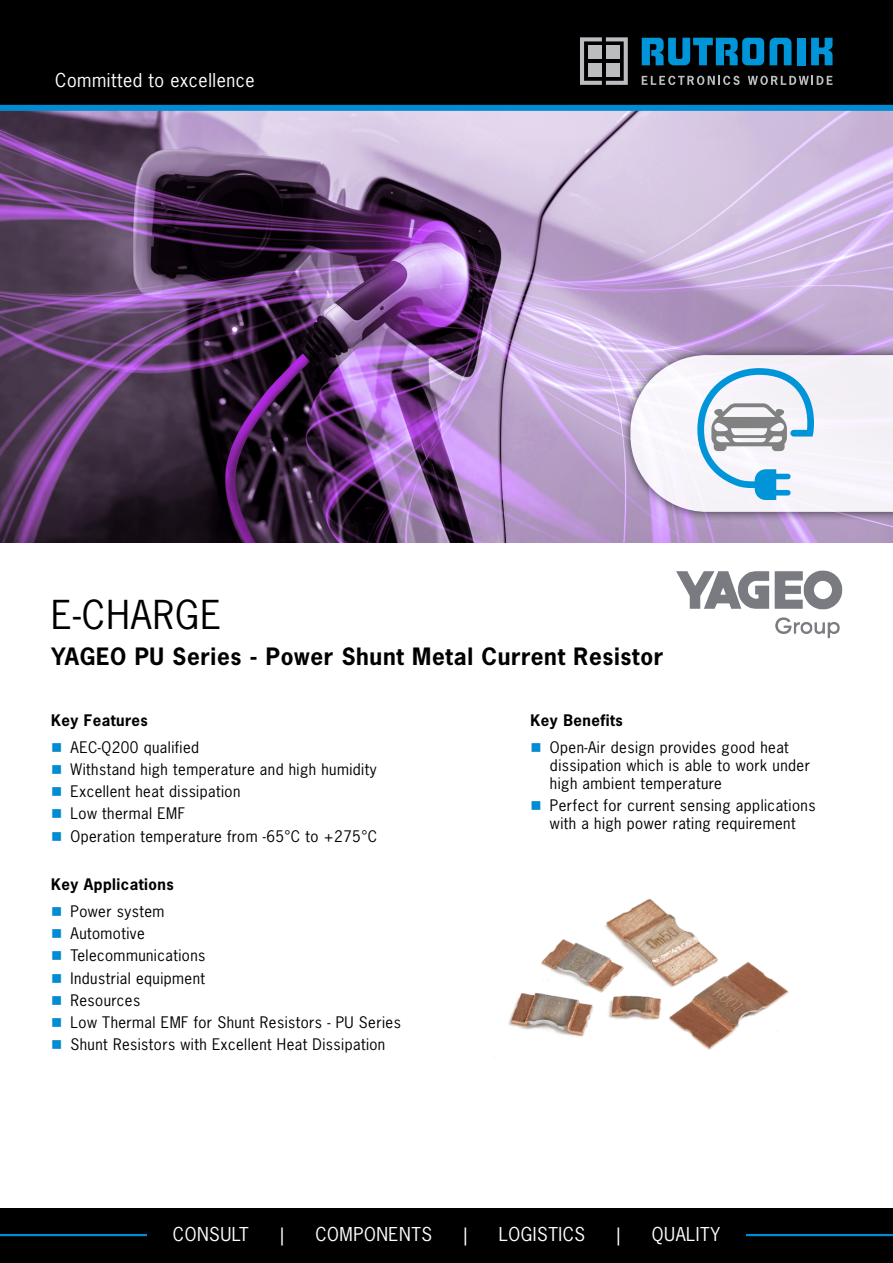
<style>
.page{position:relative;width:893px;height:1263px;background:#fff}
.page>*{position:absolute;margin:0;border:0;box-sizing:border-box;transform-origin:0 0}
.t1{font:37.5px "News Gothic Std";letter-spacing:.03em;color:#000}
.t2{font:700 22.5px "News Gothic Std";letter-spacing:.03em;color:#000}
.t3{font:18px "News Gothic Std";letter-spacing:.03em;color:#fff}
.t4{font:15px/22.2px "News Gothic Std";letter-spacing:.03em;color:#000}
.t5{font:700 15px "News Gothic Std";letter-spacing:.03em;color:#000}
</style>
<div class="page">
<img style="left:0;top:111px;width:893px;height:431px">
<div style="left:0;top:0;width:893px;height:106px;background:#000"></div>
<div style="left:0;top:1208px;width:893px;height:55px;background:#000"></div>
<div style="left:0;top:105px;width:893px;height:6px;background:#008bd2"></div>
<hr style="left:0;top:1234px;width:893px;height:2px;background:#008bd2">
<div style="left:797px;top:38px;width:8px;height:27px;background:#0095d9"></div>
<svg style="left:811px;top:38px;width:21px;height:27px"></svg>
<svg style="left:642px;top:38px;width:149px;height:27px"></svg>
<svg style="left:642px;top:76px;width:98px;height:9px"></svg>
<svg style="left:748px;top:76px;width:84px;height:9px"></svg>
<svg style="left:580px;top:37px;width:48px;height:48px"></svg>
<div style="left:588px;top:46px;width:14px;height:13px;background:#bcbdc0"></div>
<div style="left:606px;top:46px;width:14px;height:13px;background:#bcbdc0"></div>
<div style="left:606px;top:63px;width:14px;height:14px;background:#bcbdc0"></div>
<div style="left:588px;top:63px;width:14px;height:14px;background:#bcbdc0"></div>
<div style="left:621px;top:345px;width:272px;height:177px;background:#000;opacity:.75"></div>
<svg style="left:630px;top:355px;width:263px;height:157px"></svg>
<div style="left:147px;top:1225px;width:598px;height:18px;background:#000"></div>
<img style="left:493px;top:898px;width:296px;height:160px">
<img style="left:638px;top:534px;width:242px;height:105px">
<p class="t3" style="left:55px;top:69px;width:201px">Committed to excellence</p>
<h1 class="t1" style="left:51px;top:591px;width:172px">E-CHARGE</h1>
<h2 class="t2" style="left:51px;top:641px;width:614px">YAGEO PU Series - Power Shunt Metal Current Resistor</h2>
<p class="t5" style="left:51px;top:711px;width:98px">Key Features</p>
<p class="t4" style="left:71px;top:736px;width:308px">AEC-Q200 qualified<br>Withstand high temperature and high humidity<br>Excellent heat dissipation<br>Low thermal EMF<br>Operation temperature from -65°C to +275°C</p>
<p class="t5" style="left:51px;top:875px;width:124px">Key Applications</p>
<p class="t4" style="left:71px;top:900px;width:332px">Power system<br>Automotive<br>Telecommunications<br>Industrial equipment<br>Resources<br>Low Thermal EMF for Shunt Resistors - PU Series<br>Shunt Resistors with Excellent Heat Dissipation</p>
<p class="t5" style="left:530px;top:711px;width:94px">Key Benefits</p>
<p class="t4" style="left:550px;top:738px;width:261px;line-height:18px">Open-Air design provides good heat dissipation which is able to work under high ambient temperature</p>
<p class="t4" style="left:550px;top:796px;width:267px;line-height:18px">Perfect for current sensing applications with a high power rating requirement</p>
<p class="t3" style="left:173px;top:1222px;width:77px">CONSULT</p>
<p class="t3" style="left:280px;top:1222px;width:5px">|</p>
<p class="t3" style="left:315px;top:1222px;width:118px">COMPONENTS</p>
<p class="t3" style="left:463px;top:1222px;width:5px">|</p>
<p class="t3" style="left:499px;top:1222px;width:88px">LOGISTICS</p>
<p class="t3" style="left:616px;top:1222px;width:5px">|</p>
<p class="t3" style="left:652px;top:1222px;width:70px">QUALITY</p>
</div>
